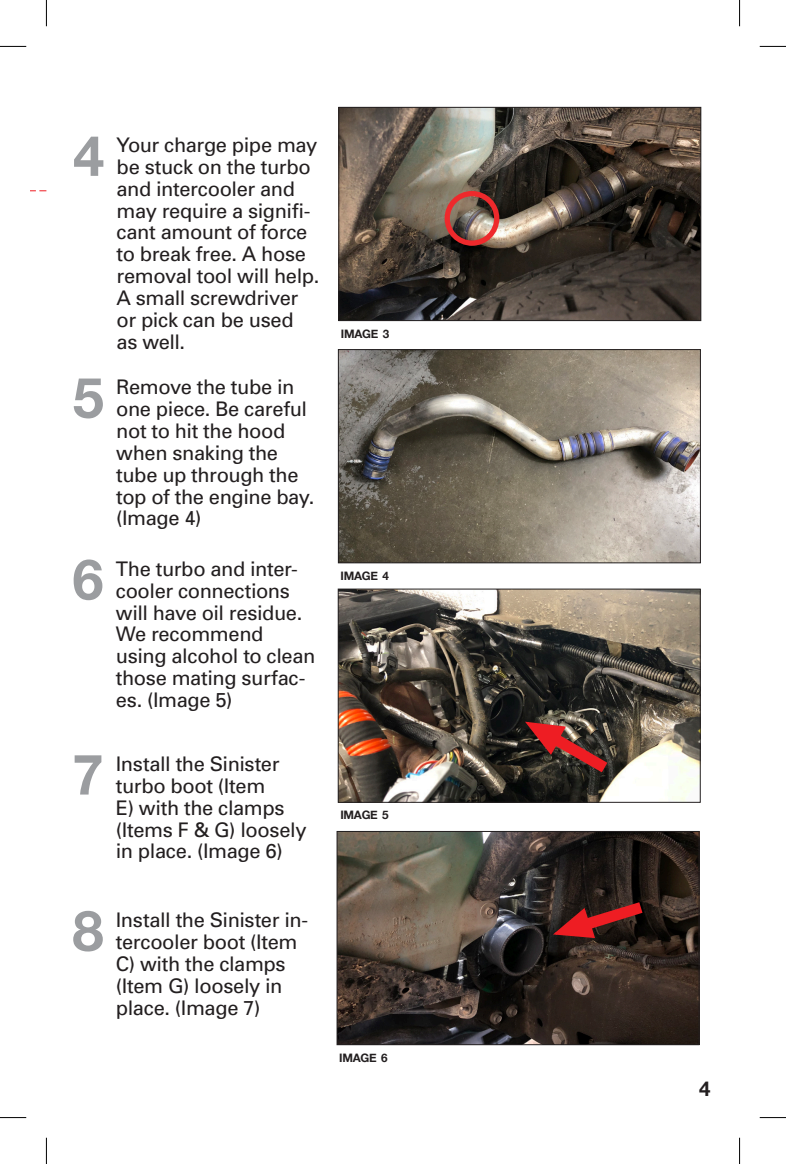
<style>
.page{position:relative;width:786px;height:1164px;background:#fff}
.page>*{position:absolute;margin:0;border:0;box-sizing:border-box;transform-origin:0 0}
.t1{font:700 56px "Helvetica Neue";color:#9b9da0}
.t2{font:700 20.47px "Helvetica Neue";color:#231f20}
.t3{font:20.12px/21.9px "Univers";letter-spacing:-.02em;color:#231f20}
.t4{font:700 11.72px "Helvetica Neue";letter-spacing:-.02em;color:#231f20}
</style>
<div class="page">
<svg style="left:31px;top:190px;width:15px;height:1px"></svg>
<img style="left:340px;top:351px;width:359px;height:210px">
<div style="left:338px;top:349px;width:363px;height:214px;border:1px solid #231f20"></div>
<img style="left:340px;top:591px;width:359px;height:210px">
<div style="left:338px;top:589px;width:363px;height:214px;border:1px solid #231f20"></div>
<img style="left:340px;top:109px;width:359px;height:210px">
<div style="left:338px;top:107px;width:363px;height:214px;border:1px solid #231f20"></div>
<img style="left:339px;top:833px;width:358px;height:210px">
<div style="left:337px;top:831px;width:362px;height:214px;border:1px solid #231f20"></div>
<div style="left:445px;top:191px;width:54px;height:55px;border:5px solid #ee292c;border-radius:50%"></div>
<svg style="left:523px;top:720px;width:86px;height:54px;background:#6b322e"></svg>
<svg style="left:551px;top:901px;width:93px;height:38px;background:#681c1c"></svg>
<svg style="left:0;top:46px;width:26px;height:1px"></svg>
<svg style="left:760px;top:46px;width:26px;height:1px"></svg>
<svg style="left:0;top:1117px;width:26px;height:1px"></svg>
<svg style="left:760px;top:1117px;width:26px;height:1px"></svg>
<svg style="left:46px;top:0;width:1px;height:26px"></svg>
<svg style="left:46px;top:1138px;width:1px;height:26px"></svg>
<svg style="left:739px;top:0;width:1px;height:26px"></svg>
<svg style="left:739px;top:1138px;width:1px;height:26px"></svg>
<p class="t1" style="left:73px;top:112px;width:33px">4</p>
<p class="t1" style="left:73px;top:354px;width:33px">5</p>
<p class="t3" style="left:117px;top:133px;width:204px">Your charge pipe may be stuck on the turbo and intercooler and may require a signifi&shy;cant amount of force to break free. A hose removal tool will help.</p>
<p class="t3" style="left:117px;top:287px;width:183px">A small screwdriver</p>
<p class="t3" style="left:117px;top:308px;width:179px">or pick can be used</p>
<p class="t3" style="left:117px;top:330px;width:70px">as well.</p>
<p class="t3" style="left:116px;top:376px;width:200px">Remove the tube in one piece. Be careful not to hit the hood when snaking the tube up through the top of the engine bay. (Image 4)</p>
<p class="t4" style="left:341px;top:324px;width:50px">IMAGE 3</p>
<p class="t1" style="left:72px;top:536px;width:33px">6</p>
<p class="t4" style="left:340px;top:566px;width:50px">IMAGE 4</p>
<p class="t3" style="left:116px;top:557px;width:201px">The turbo and inter&shy;cooler connections will have oil residue.<br>We recommend using alcohol to clean those mating surfac&shy;es. (Image 5)</p>
<p class="t1" style="left:72px;top:731px;width:33px">7</p>
<p class="t3" style="left:116px;top:752px;width:192px">Install the Sinister turbo boot (Item<br>E) with the clamps (Items F &amp; G) loosely in place. (Image 6)</p>
<p class="t1" style="left:72px;top:887px;width:33px">8</p>
<p class="t3" style="left:116px;top:909px;width:194px">Install the Sinister in&shy;tercooler boot (Item<br>C) with the clamps (Item G) loosely in place. (Image 7)</p>
<p class="t4" style="left:340px;top:806px;width:50px">IMAGE 5</p>
<p class="t4" style="left:339px;top:1048px;width:50px">IMAGE 6</p>
<p class="t2" style="left:699px;top:1072px;width:13px">4</p>
</div>
